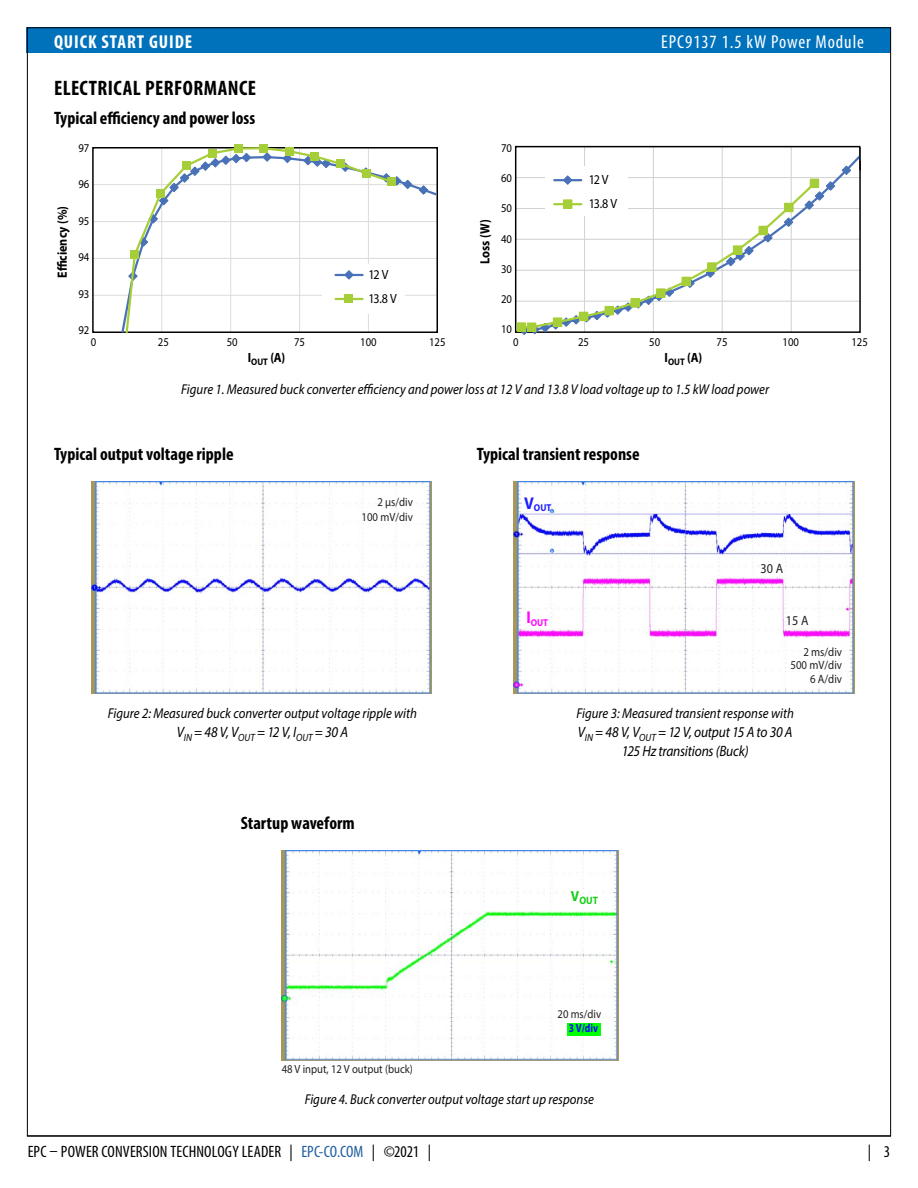
<style>
.page{position:relative;width:918px;height:1188px;background:#fff}
.page>*{position:absolute;margin:0;border:0;box-sizing:border-box;transform-origin:0 0}
.t1{font:700 condensed 21px "Myriad Pro";letter-spacing:.02em;color:#000}
.t2{font:condensed 18.75px "Myriad Pro";letter-spacing:.05em;color:#fff}
.t3{font:700 condensed 18.75px "Myriad Pro";letter-spacing:.05em;color:#fff}
.t4{font:700 condensed 18px "Myriad Pro";color:#000}
.t5{font:condensed 16.5px "Myriad Pro";letter-spacing:.005em;color:#000}
.t6{font:italic 15px/18.8px "Myriad Pro";letter-spacing:-.015em;color:#000;text-align:center;scale:.9 1}
.t7{font:italic 14.25px "Myriad Pro";color:#000;scale:.9 1}
.t8{font:13.5px "Myriad Pro";color:#231f20;scale:.9 1}
.t9{font:700 13.35px "Myriad Pro";color:#000;scale:.9 1}
.t10{font:13.35px/23.9px "Myriad Pro";letter-spacing:-.085em;color:#000;scale:.9 1}
.t11{font:12px/13.5px "Myriad Pro";color:#231f20;text-align:right;scale:.9 1}
.t12{font:11.85px "Myriad Pro";color:#000;scale:.9 1}
.t13{font:11.85px "Myriad Pro";color:#231f20;scale:.9 1}
.t14{font:700 11.85px "Myriad Pro";color:#0808ff;scale:.8 1}
.t15{font:700 10.65px "Myriad Pro";color:#15ce15;scale:.9 1}
.t16{font:700 10.05px "Myriad Pro";color:#1c1eff;scale:.9 1}
.t17{font:700 10.05px "Myriad Pro";color:#ff08ff;scale:.9 1}
.s1{color:#215e9e}
</style>
<div class="page">
<div style="left:27px;top:27px;width:864px;height:26px;background:#0072bc"></div>
<hr style="left:27px;top:1136px;width:864px;height:1px;background:#000">
<hr style="left:516px;top:177px;width:344px;height:1px;background:#d1d3d4">
<hr style="left:516px;top:208px;width:344px;height:1px;background:#d1d3d4">
<hr style="left:516px;top:239px;width:344px;height:1px;background:#d1d3d4">
<hr style="left:516px;top:270px;width:344px;height:1px;background:#d1d3d4">
<hr style="left:516px;top:301px;width:344px;height:1px;background:#d1d3d4">
<hr style="left:584px;top:147px;width:1px;height:185px;background:#d1d3d4">
<hr style="left:653px;top:147px;width:1px;height:185px;background:#d1d3d4">
<hr style="left:722px;top:147px;width:1px;height:185px;background:#d1d3d4">
<hr style="left:791px;top:147px;width:1px;height:185px;background:#d1d3d4">
<svg style="left:545px;top:150px;width:316px;height:183px"></svg>
<svg style="left:804px;top:165px;width:48px;height:45px"></svg>
<svg style="left:519px;top:330px;width:156px;height:5px"></svg>
<svg style="left:519px;top:180px;width:299px;height:150px"></svg>
<div style="left:810px;top:179px;width:9px;height:9px;background:#a6ce39"></div>
<div style="left:785px;top:203px;width:8px;height:9px;background:#a6ce39"></div>
<div style="left:784px;top:203px;width:10px;height:9px;border:1px solid #a6ce39"></div>
<div style="left:759px;top:226px;width:8px;height:9px;background:#a6ce39"></div>
<div style="left:759px;top:226px;width:9px;height:9px;border:1px solid #a6ce39"></div>
<div style="left:733px;top:246px;width:9px;height:8px;background:#a6ce39"></div>
<div style="left:733px;top:246px;width:9px;height:9px;border:1px solid #a6ce39"></div>
<div style="left:708px;top:263px;width:8px;height:8px;background:#a6ce39"></div>
<div style="left:707px;top:262px;width:10px;height:10px;border:1px solid #a6ce39"></div>
<div style="left:682px;top:277px;width:8px;height:9px;background:#a6ce39"></div>
<div style="left:682px;top:277px;width:9px;height:9px;border:1px solid #a6ce39"></div>
<div style="left:657px;top:289px;width:8px;height:8px;background:#a6ce39"></div>
<div style="left:656px;top:288px;width:9px;height:10px;border:1px solid #a6ce39"></div>
<div style="left:631px;top:299px;width:8px;height:8px;background:#a6ce39"></div>
<div style="left:631px;top:298px;width:9px;height:9px;border:1px solid #a6ce39"></div>
<div style="left:605px;top:306px;width:9px;height:9px;background:#a6ce39"></div>
<div style="left:579px;top:312px;width:9px;height:9px;background:#a6ce39"></div>
<div style="left:553px;top:318px;width:9px;height:8px;background:#a6ce39"></div>
<div style="left:553px;top:318px;width:9px;height:9px;border:1px solid #a6ce39"></div>
<div style="left:527px;top:323px;width:9px;height:8px;background:#a6ce39"></div>
<div style="left:527px;top:323px;width:9px;height:9px;border:1px solid #a6ce39"></div>
<div style="left:517px;top:323px;width:9px;height:8px;background:#a6ce39"></div>
<div style="left:517px;top:322px;width:9px;height:10px;border:1px solid #a6ce39"></div>
<hr style="left:554px;top:179px;width:27px;height:2px;background:#4971b8">
<svg style="left:562px;top:175px;width:11px;height:10px"></svg>
<hr style="left:554px;top:203px;width:27px;height:2px;background:#a6ce39">
<div style="left:563px;top:200px;width:9px;height:8px;background:#a6ce39"></div>
<div style="left:563px;top:200px;width:9px;height:9px;border:1px solid #a6ce39"></div>
<hr style="left:859px;top:147px;width:2px;height:23px;background:#000">
<div style="left:259px;top:144px;width:9px;height:8px;background:#a6ce39"></div>
<div style="left:234px;top:144px;width:8px;height:9px;background:#a6ce39"></div>
<svg style="left:93px;top:147px;width:345px;height:185px"></svg>
<hr style="left:336px;top:298px;width:27px;height:2px;background:#a6ce39">
<div style="left:345px;top:295px;width:8px;height:8px;background:#a6ce39"></div>
<img style="left:91px;top:482px;width:341px;height:212px">
<img style="left:282px;top:850px;width:336px;height:210px">
<div style="left:567px;top:1023px;width:34px;height:12px;background:#0f0"></div>
<img style="left:514px;top:482px;width:340px;height:212px">
<h2 class="t3" style="left:54px;top:30px;width:140px">QUICK START GUIDE</h2>
<h1 class="t1" style="left:54px;top:75px;width:204px">ELECTRICAL PERFORMANCE</h1>
<p class="t4" style="left:54px;top:107px;width:203px">Typical efficiency and power loss</p>
<p class="t9" style="left:54px;top:278px;width:81px;rotate:-90deg">E ciency (%)</p>
<p class="t12" style="left:78px;top:141px;width:14px">97</p>
<p class="t12" style="left:78px;top:177px;width:14px">96</p>
<p class="t12" style="left:78px;top:214px;width:14px">95</p>
<p class="t12" style="left:78px;top:250px;width:14px">94</p>
<p class="t12" style="left:78px;top:287px;width:14px">93</p>
<p class="t12" style="left:78px;top:323px;width:14px">92</p>
<p class="t10" style="left:368px;top:262px;width:33px">12 V<br>13.8 V</p>
<p class="t9" style="left:476px;top:264px;width:51px;rotate:-90deg">Loss (W)</p>
<p class="t12" style="left:501px;top:141px;width:14px">70</p>
<p class="t12" style="left:501px;top:171px;width:14px">60</p>
<p class="t12" style="left:501px;top:201px;width:14px">50</p>
<p class="t12" style="left:501px;top:231px;width:14px">40</p>
<p class="t12" style="left:501px;top:261px;width:14px">30</p>
<p class="t12" style="left:501px;top:292px;width:14px">20</p>
<p class="t12" style="left:501px;top:322px;width:14px">10</p>
<h2 class="t2" style="left:661px;top:30px;width:204px">EPC9137 1.5 kW Power Module</h2>
<p class="t10" style="left:589px;top:168px;width:33px">12 V<br>13.8 V</p>
<p class="t12" style="left:91px;top:335px;width:8px">0</p>
<p class="t12" style="left:158px;top:335px;width:14px">25</p>
<p class="t12" style="left:227px;top:335px;width:14px">50</p>
<p class="t12" style="left:294px;top:335px;width:14px">75</p>
<p class="t12" style="left:360px;top:335px;width:20px">100</p>
<p class="t12" style="left:429px;top:335px;width:20px">125</p>
<p class="t12" style="left:513px;top:335px;width:8px">0</p>
<p class="t12" style="left:578px;top:335px;width:14px">25</p>
<p class="t12" style="left:649px;top:335px;width:14px">50</p>
<p class="t12" style="left:717px;top:335px;width:14px">75</p>
<p class="t12" style="left:783px;top:335px;width:20px">100</p>
<p class="t12" style="left:851px;top:335px;width:20px">125</p>
<p class="t9" style="left:248px;top:349px;width:43px">I<sub>OUT</sub> (A)</p>
<p class="t9" style="left:665px;top:349px;width:43px">I<sub>OUT</sub> (A)</p>
<p class="t7" style="left:181px;top:381px;width:655px">Figure 1. Measured buck converter efficiency and power loss at 12 V and 13.8 V load voltage up to 1.5 kW load power</p>
<p class="t4" style="left:54px;top:443px;width:181px">Typical output voltage ripple</p>
<p class="t11" style="left:362px;top:495px;width:59px;line-height:15px">2 μs/div<br>100 mV/div</p>
<p class="t7" style="left:108px;top:705px;width:345px">Figure 2: Measured buck converter output voltage ripple with</p>
<p class="t6" style="left:177px;top:722px;width:192px">V<sub>IN</sub> = 48 V, V<sub>OUT</sub> = 12 V, I<sub>OUT</sub> = 30 A</p>
<p class="t4" style="left:241px;top:812px;width:115px">Startup waveform</p>
<p class="t13" style="left:282px;top:1061px;width:147px">48 V input, 12 V output (buck)</p>
<p class="t4" style="left:477px;top:443px;width:164px">Typical transient response</p>
<p class="t16" style="left:524px;top:502px;width:32px"><sup>V</sup>OUT</p>
<p class="t17" style="left:526px;top:616px;width:26px"><sup>I</sup>OUT</p>
<p class="t8" style="left:761px;top:560px;width:27px">30 A</p>
<p class="t8" style="left:786px;top:612px;width:27px">15 A</p>
<p class="t11" style="left:790px;top:645px;width:59px">2 ms/div<br>500 mV/div<br>6 A/div</p>
<p class="t7" style="left:577px;top:705px;width:243px">Figure 3: Measured transient response with</p>
<p class="t6" style="left:578px;top:722px;width:240px">V<sub>IN</sub> = 48 V, V<sub>OUT</sub> = 12 V, output 15 A to 30 A<br>125 Hz transitions (Buck)</p>
<p class="t15" style="left:571px;top:893px;width:32px"><sup>V</sup>OUT</p>
<p class="t13" style="left:558px;top:1007px;width:50px">20 ms/div</p>
<p class="t14" style="left:569px;top:1021px;width:38px">3 V/div</p>
<p class="t7" style="left:305px;top:1090px;width:323px">Figure 4. Buck converter output voltage start up response</p>
<p class="t5" style="left:28px;top:1142px;width:405px">EPC – POWER CONVERSION TECHNOLOGY LEADER | <span class="s1">EPC-CO.COM</span> | ©2021 |</p>
<p class="t5" style="left:868px;top:1142px;width:24px">| 3</p>
</div>
